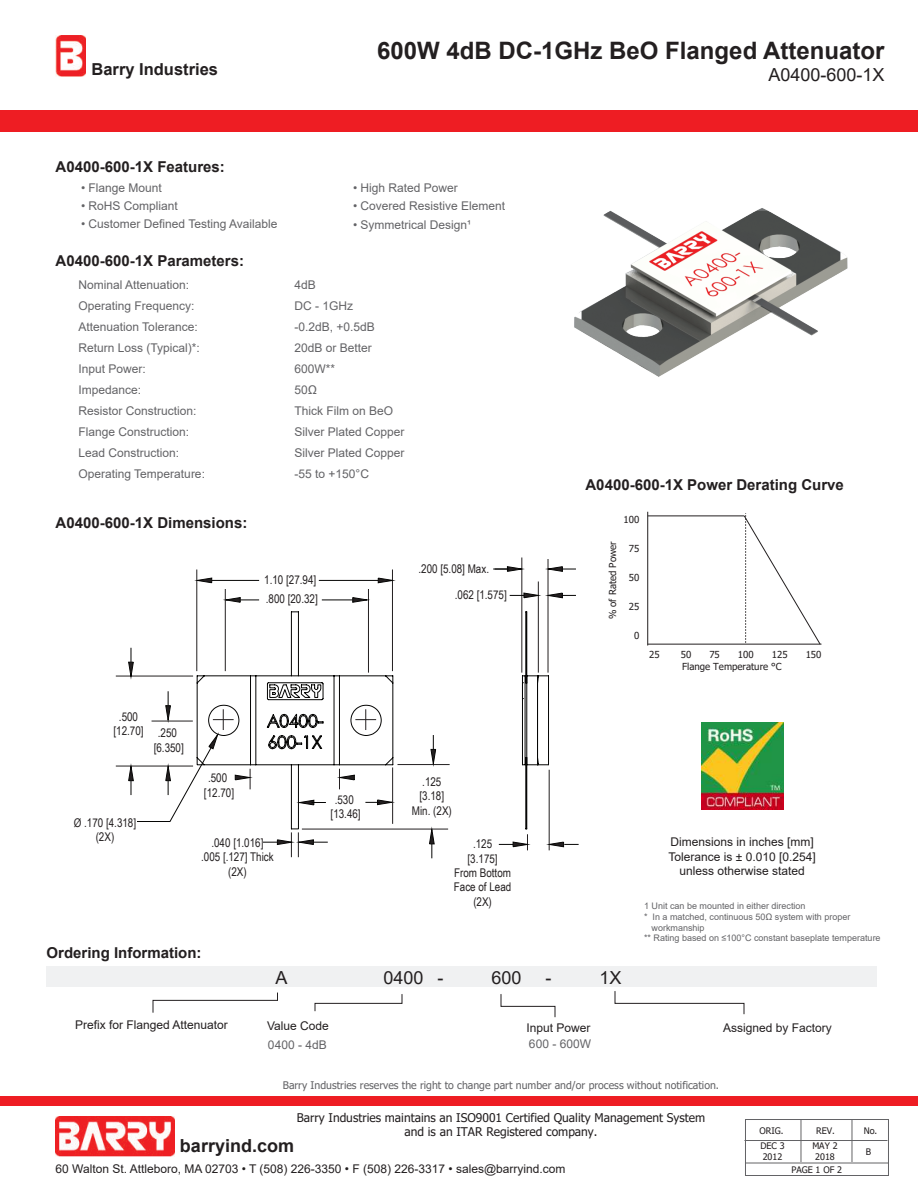
<style>
.page{position:relative;width:918px;height:1188px;background:#fff}
.page>*{position:absolute;margin:0;border:0;box-sizing:border-box;transform-origin:0 0}
.t1{font:700 24px "Arial";color:#231f20}
.t2{font:18px "Arial";color:#231f20}
.t3{font:700 18px "Arial";color:#231f20}
.t4{font:700 16.5px "Arial";color:#231f20}
.t5{font:700 15px "Arial";color:#231f20}
.t6{font:12px "Arial";color:#636366}
.t7{font:12px/14.4px "Arial";color:#231f20;text-align:center}
.t8{font:12px/14.4px "Arial Narrow";color:#231f20;text-align:center}
.t9{font:12px/14.4px "Tahoma";color:#231f20;text-align:center}
.t10{font:10.5px "Tahoma";color:#636366}
.t11{font:9.6px "Tahoma";color:#231f20}
.t12{font:9px "Arial";color:#636366}
.t13{font:9px/10.8px "Tahoma";color:#231f20}
</style>
<div class="page">
<div style="left:0;top:110px;width:918px;height:22px;background:#ee1d23"></div>
<div style="left:0;top:1096px;width:918px;height:9px;background:#ee1d23"></div>
<img style="left:56px;top:1117px;width:119px;height:40px">
<img style="left:56px;top:36px;width:29px;height:41px">
<div style="left:745px;top:1119px;width:144px;height:57px;border:1px solid #636366"></div>
<hr style="left:744px;top:1140px;width:143px;height:1px;background:#636366">
<hr style="left:801px;top:1120px;width:1px;height:42px;background:#636366">
<hr style="left:852px;top:1120px;width:1px;height:42px;background:#636366">
<hr style="left:746px;top:1163px;width:143px;height:1px;background:#636366">
<div style="left:46px;top:966px;width:832px;height:20px;background:#f0f1f2"></div>
<svg style="left:501px;top:994px;width:54px;height:23px"></svg>
<svg style="left:615px;top:991px;width:129px;height:23px"></svg>
<svg style="left:315px;top:994px;width:87px;height:17px"></svg>
<svg style="left:153px;top:992px;width:125px;height:21px"></svg>
<img style="left:702px;top:723px;width:81px;height:87px">
<hr style="left:647px;top:512px;width:1px;height:134px;background:#231f20">
<hr style="left:648px;top:644px;width:173px;height:1px;background:#231f20">
<hr style="left:648px;top:516px;width:96px;height:1px;background:#231f20">
<svg style="left:744px;top:513px;width:77px;height:132px"></svg>
<hr style="left:197px;top:570px;width:1px;height:101px;background:#231f20">
<hr style="left:392px;top:570px;width:1px;height:101px;background:#231f20">
<svg style="left:378px;top:578px;width:16px;height:5px"></svg>
<hr style="left:319px;top:580px;width:59px;height:1px;background:#050504">
<svg style="left:196px;top:578px;width:16px;height:5px"></svg>
<hr style="left:212px;top:580px;width:47px;height:1px;background:#050504">
<hr style="left:522px;top:558px;width:1px;height:115px;background:#231f20">
<svg style="left:493px;top:566px;width:30px;height:6px"></svg>
<hr style="left:548px;top:559px;width:1px;height:114px;background:#231f20">
<svg style="left:547px;top:566px;width:29px;height:6px"></svg>
<hr style="left:538px;top:582px;width:1px;height:91px;background:#231f20">
<svg style="left:547px;top:593px;width:29px;height:5px"></svg>
<hr style="left:225px;top:589px;width:1px;height:82px;background:#231f20">
<svg style="left:225px;top:597px;width:34px;height:5px"></svg>
<hr style="left:368px;top:589px;width:1px;height:84px;background:#231f20">
<svg style="left:353px;top:597px;width:15px;height:5px"></svg>
<hr style="left:322px;top:600px;width:31px;height:1px;background:#050504">
<hr style="left:116px;top:766px;width:77px;height:1px;background:#231f20">
<hr style="left:116px;top:676px;width:77px;height:1px;background:#231f20">
<hr style="left:398px;top:764px;width:52px;height:1px;background:#231f20">
<hr style="left:302px;top:829px;width:146px;height:1px;background:#231f20">
<svg style="left:431px;top:735px;width:5px;height:30px"></svg>
<svg style="left:429px;top:828px;width:5px;height:30px"></svg>
<svg style="left:510px;top:593px;width:29px;height:5px"></svg>
<img style="left:574px;top:208px;width:274px;height:169px">
<svg style="left:499px;top:612px;width:80px;height:238px"></svg>
<svg style="left:128px;top:612px;width:265px;height:245px"></svg>
<h3 class="t4" style="left:92px;top:58px;width:128px">Barry Industries</h3>
<p class="t5" style="left:56px;top:156px;width:171px">A0400-600-1X Features:</p>
<p class="t6" style="left:81px;top:179px;width:82px">• Flange Mount</p>
<p class="t6" style="left:81px;top:197px;width:98px">• RoHS Compliant</p>
<p class="t6" style="left:81px;top:215px;width:198px">• Customer Defined Testing Available</p>
<p class="t5" style="left:56px;top:250px;width:190px">A0400-600-1X Parameters:</p>
<h1 class="t1" style="left:377px;top:34px;width:509px">600W 4dB DC-1GHz BeO Flanged Attenuator</h1>
<h2 class="t2" style="left:768px;top:62px;width:118px">A0400-600-1X</h2>
<p class="t6" style="left:353px;top:179px;width:106px">• High Rated Power</p>
<p class="t6" style="left:353px;top:197px;width:154px">• Covered Resistive Element</p>
<p class="t6" style="left:353px;top:217px;width:120px">• Symmetrical Design¹</p>
<p class="t6" style="left:79px;top:276px;width:112px">Nominal Attenuation:</p>
<p class="t6" style="left:295px;top:276px;width:23px">4dB</p>
<p class="t6" style="left:79px;top:297px;width:118px">Operating Frequency:</p>
<p class="t6" style="left:295px;top:297px;width:60px">DC - 1GHz</p>
<p class="t6" style="left:79px;top:318px;width:121px">Attenuation Tolerance:</p>
<p class="t6" style="left:295px;top:318px;width:82px">-0.2dB, +0.5dB</p>
<p class="t6" style="left:79px;top:339px;width:123px">Return Loss (Typical)*:</p>
<p class="t6" style="left:295px;top:339px;width:79px">20dB or Better</p>
<p class="t6" style="left:79px;top:360px;width:69px">Input Power:</p>
<p class="t6" style="left:295px;top:360px;width:42px">600W**</p>
<p class="t6" style="left:79px;top:381px;width:64px">Impedance:</p>
<p class="t6" style="left:295px;top:381px;width:24px">50Ω</p>
<p class="t6" style="left:79px;top:402px;width:120px">Resistor Construction:</p>
<p class="t6" style="left:295px;top:402px;width:100px">Thick Film on BeO</p>
<p class="t6" style="left:79px;top:423px;width:112px">Flange Construction:</p>
<p class="t6" style="left:295px;top:423px;width:112px">Silver Plated Copper</p>
<p class="t6" style="left:79px;top:444px;width:102px">Lead Construction:</p>
<p class="t6" style="left:295px;top:444px;width:112px">Silver Plated Copper</p>
<p class="t6" style="left:79px;top:465px;width:128px">Operating Temperature:</p>
<p class="t6" style="left:295px;top:465px;width:76px">-55 to +150°C</p>
<p class="t5" style="left:56px;top:512px;width:193px">A0400-600-1X Dimensions:</p>
<p class="t8" style="left:264px;top:572px;width:53px">1.10 [27.94]</p>
<p class="t8" style="left:455px;top:556px;width:53px;line-height:25.5px;text-align:left;text-indent:-36px">.200 [5.08] Max. .062 [1.575]</p>
<p class="t8" style="left:266px;top:591px;width:53px">.800 [20.32]</p>
<p class="t8" style="left:113px;top:709px;width:65px;text-align:left;text-indent:5px">.500<br>[12.70] .250</p>
<p class="t8" style="left:154px;top:740px;width:32px">[6.350]</p>
<p class="t8" style="left:74px;top:815px;width:64px">Ø .170 [4.318] (2X)</p>
<p class="t8" style="left:204px;top:770px;width:32px">.500 [12.70]</p>
<p class="t8" style="left:201px;top:835px;width:74px">.040 [1.016] .005 [.127] Thick (2X)</p>
<p class="t5" style="left:46px;top:942px;width:157px">Ordering Information:</p>
<p class="t8" style="left:331px;top:792px;width:32px">.530 [13.46]</p>
<p class="t8" style="left:412px;top:774px;width:41px">.125 [3.18]<br>Min. (2X)</p>
<p class="t8" style="left:454px;top:836px;width:59px">.125<br>[3.175]<br>From Bottom<br>Face of Lead (2X)</p>
<p class="t5" style="left:585px;top:474px;width:260px">A0400-600-1X Power Derating Curve</p>
<p class="t11" style="left:606px;top:619px;width:79px;rotate:-90deg">% of Rated Power</p>
<p class="t11" style="left:624px;top:513px;width:17px">100</p>
<p class="t11" style="left:629px;top:542px;width:12px">75</p>
<p class="t11" style="left:629px;top:571px;width:12px">50</p>
<p class="t11" style="left:629px;top:600px;width:12px">25</p>
<p class="t11" style="left:634px;top:629px;width:7px">0</p>
<p class="t11" style="left:649px;top:648px;width:12px">25</p>
<p class="t11" style="left:681px;top:648px;width:12px">50</p>
<p class="t11" style="left:709px;top:648px;width:12px">75</p>
<p class="t11" style="left:738px;top:648px;width:17px">100</p>
<p class="t11" style="left:772px;top:648px;width:17px">125</p>
<p class="t11" style="left:806px;top:648px;width:17px">150</p>
<p class="t11" style="left:682px;top:660px;width:101px">Flange Temperature °C</p>
<p class="t7" style="left:668px;top:835px;width:149px">Dimensions in inches [mm]<br>Tolerance is ± 0.010 [0.254] unless otherwise stated</p>
<p class="t12" style="left:644px;top:900px;width:163px">1 Unit can be mounted in either direction</p>
<p class="t12" style="left:644px;top:910px;width:208px">* In a matched, continuous 50Ω system with proper</p>
<p class="t12" style="left:652px;top:921px;width:55px">workmanship</p>
<p class="t12" style="left:644px;top:932px;width:238px">** Rating based on ≤100°C constant baseplate temperature</p>
<h2 class="t2" style="left:276px;top:965px;width:14px">A</h2>
<h2 class="t2" style="left:384px;top:965px;width:61px">0400 -</h2>
<h2 class="t2" style="left:492px;top:965px;width:32px">600</h2>
<h2 class="t2" style="left:546px;top:965px;width:7px">-</h2>
<h2 class="t2" style="left:600px;top:965px;width:24px">1X</h2>
<p class="t7" style="left:75px;top:1017px;width:154px">Prefix for Flanged Attenuator</p>
<p class="t7" style="left:267px;top:1019px;width:63px">Value Code</p>
<p class="t6" style="left:268px;top:1037px;width:60px">0400 - 4dB</p>
<p class="t7" style="left:526px;top:1020px;width:66px">Input Power</p>
<p class="t7" style="left:723px;top:1020px;width:110px">Assigned by Factory</p>
<p class="t6" style="left:529px;top:1035px;width:64px">600 - 600W</p>
<p class="t10" style="left:283px;top:1078px;width:438px">Barry Industries reserves the right to change part number and/or process without notification.</p>
<p class="t9" style="left:297px;top:1111px;width:410px">Barry Industries maintains an ISO9001 Certified Quality Management System and is an ITAR Registered company.</p>
<h2 class="t3" style="left:180px;top:1132px;width:116px">barryind.com</h2>
<p class="t7" style="left:56px;top:1162px;width:512px">60 Walton St. Attleboro, MA 02703 • T (508) 226-3350 • F (508) 226-3317 • sales@barryind.com</p>
<p class="t13" style="left:759px;top:1125px;width:26px">ORIG.</p>
<p class="t13" style="left:816px;top:1125px;width:20px">REV.</p>
<p class="t13" style="left:864px;top:1126px;width:15px">No.</p>
<p class="t13" style="left:760px;top:1141px;width:26px">DEC 3<br>2012</p>
<p class="t13" style="left:812px;top:1141px;width:27px;text-align:center">MAY 2<br>2018</p>
<p class="t13" style="left:791px;top:1165px;width:52px">PAGE 1 OF 2</p>
<p class="t13" style="left:866px;top:1146px;width:7px">B</p>
</div>
